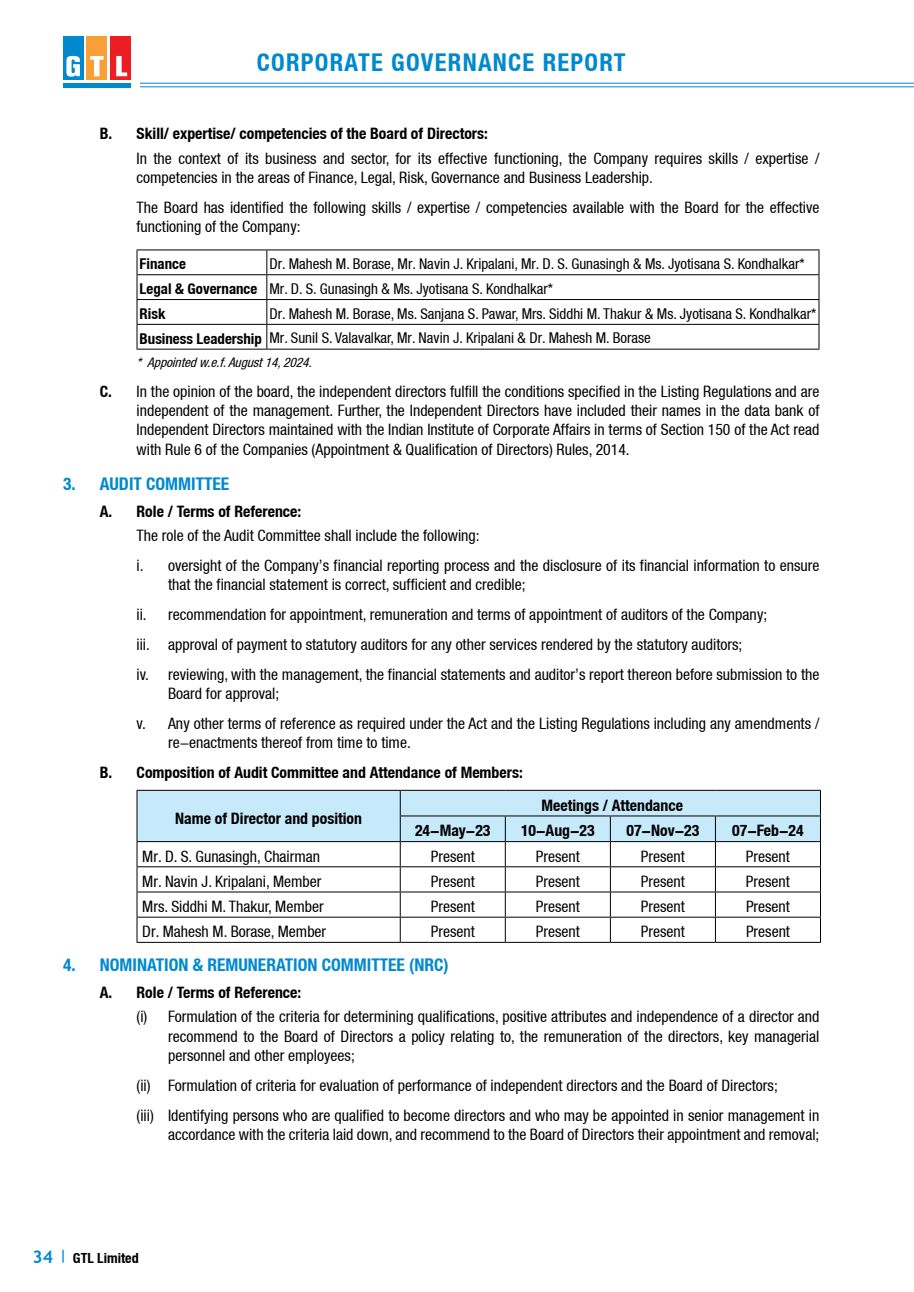
<style>
.page{position:relative;width:914px;height:1292px;background:#fff}
.page>*{position:absolute;margin:0;border:0;box-sizing:border-box;transform-origin:0 0}
.t1{font:700 condensed 24.5px "Helvetica Neue LT";letter-spacing:.05em;color:#0089cf}
.t2{font:700 condensed 17.5px "Helvetica Neue LT";color:#0089cf}
.t3{font:condensed 15.75px/19.2px "Helvetica Neue LT";color:#000}
.t4{font:700 condensed 15.75px "Helvetica Neue LT";color:#000}
.t5{font:condensed 14.88px/25px "Helvetica Neue LT";color:#000}
.t6{font:700 condensed 14.88px "Helvetica Neue LT";color:#000}
.t7{font:700 condensed 14px "Helvetica Neue LT";color:#000}
.t8{font:italic condensed 13.12px "Helvetica Neue LT";color:#000}
.s1{font-weight:700}
.s2{font-family:"Trebuchet MS";font-stretch:normal;font-size:17.5px;color:#0089cf}
</style>
<div class="page">
<svg style="left:62px;top:1249px;width:2px;height:13px"></svg>
<svg style="left:83px;top:36px;width:4px;height:44px"></svg>
<hr style="left:63px;top:83px;width:68px;height:4px;background:#0089cf">
<div style="left:63px;top:36px;width:20px;height:44px;background:#0089cf"></div>
<div style="left:87px;top:36px;width:20px;height:44px;background:#f99f38"></div>
<div style="left:110px;top:36px;width:21px;height:44px;background:#ed1d24"></div>
<svg style="left:116px;top:56px;width:11px;height:20px"></svg>
<svg style="left:90px;top:56px;width:13px;height:20px"></svg>
<svg style="left:66px;top:56px;width:14px;height:21px"></svg>
<hr style="left:140px;top:83px;width:774px;height:1px;background:#0089cf">
<hr style="left:140px;top:86px;width:774px;height:1px;background:#0089cf">
<hr style="left:136px;top:274px;width:131px;height:1px;background:#000">
<hr style="left:267px;top:274px;width:552px;height:1px;background:#000">
<hr style="left:136px;top:299px;width:131px;height:1px;background:#000">
<hr style="left:267px;top:299px;width:552px;height:1px;background:#000">
<hr style="left:136px;top:324px;width:131px;height:1px;background:#000">
<hr style="left:267px;top:324px;width:552px;height:1px;background:#000">
<svg style="left:266px;top:250px;width:1px;height:99px"></svg>
<hr style="left:136px;top:249px;width:131px;height:1px;background:#000">
<hr style="left:267px;top:249px;width:552px;height:1px;background:#000">
<svg style="left:136px;top:250px;width:1px;height:99px"></svg>
<svg style="left:818px;top:250px;width:1px;height:99px"></svg>
<hr style="left:136px;top:349px;width:131px;height:1px;background:#000">
<hr style="left:267px;top:349px;width:552px;height:1px;background:#000">
<svg style="left:136px;top:790px;width:685px;height:152px"></svg>
<hr style="left:136px;top:942px;width:264px;height:1px;background:#000">
<hr style="left:400px;top:942px;width:105px;height:1px;background:#000">
<hr style="left:505px;top:942px;width:105px;height:1px;background:#000">
<hr style="left:610px;top:942px;width:105px;height:1px;background:#000">
<hr style="left:715px;top:942px;width:105px;height:1px;background:#000">
<h1 class="t1" style="left:257px;top:48px;width:370px">CORPORATE GOVERNANCE REPORT</h1>
<p class="t4" style="left:100px;top:124px;width:389px">B. Skill/ expertise/ competencies of the Board of Directors:</p>
<p class="t3" style="left:136px;top:148px;width:684px">In the context of its business and sector, for its effective functioning, the Company requires skills / expertise / competencies in the areas of Finance, Legal, Risk, Governance and Business Leadership.</p>
<p class="t3" style="left:136px;top:197px;width:684px">The Board has identified the following skills / expertise / competencies available with the Board for the effective functioning of the Company:</p>
<p class="t6" style="left:140px;top:255px;width:48px">Finance</p>
<p class="t5" style="left:140px;top:251px;width:666px;text-indent:130px">Dr. Mahesh M. Borase, Mr. Navin J. Kripalani, Mr. D. S. Gunasingh &amp; Ms. Jyotisana S. Kondhalkar*<br><span class="s1">Legal &amp; Governance</span> Mr. D. S. Gunasingh &amp; Ms. Jyotisana S. Kondhalkar*<br><span class="s1">Risk</span></p>
<p class="t5" style="left:140px;top:301px;width:678px;text-indent:130px">Dr. Mahesh M. Borase, Ms. Sanjana S. Pawar, Mrs. Siddhi M. Thakur &amp; Ms. Jyotisana S. Kondhalkar*<br><span class="s1">Business Leadership</span> Mr. Sunil S. Valavalkar, Mr. Navin J. Kripalani &amp; Dr. Mahesh M. Borase</p>
<p class="t8" style="left:136px;top:355px;width:180px">* Appointedw.e.f.August14,2024.</p>
<p class="t3" style="left:137px;top:381px;width:684px;text-align:justify;text-indent:-37px"><span class="s1">C.</span> In the opinion of the board, the independent directors fulfill the conditions specified in the Listing Regulations and are independent of the management. Further, the Independent Directors have included their names in the data bank of Independent Directors maintained with the Indian Institute of Corporate Affairs in terms of Section 150 of the Act read with Rule 6 of the Companies (Appointment &amp; Qualification of Directors) Rules, 2014.</p>
<p class="t2" style="left:63px;top:473px;width:168px">3. AUDIT COMMITTEE</p>
<p class="t4" style="left:100px;top:501px;width:203px">A. Role / Terms of Reference:</p>
<p class="t3" style="left:136px;top:521px;width:684px;line-height:29.8px">The role of the Audit Committee shall include the following:<br>i. oversight of the Company’s financial reporting process and the disclosure of its financial information to ensure</p>
<p class="t3" style="left:136px;top:570px;width:684px;line-height:29.8px;text-indent:32px">that the financial statement is correct, sufficient and credible;<br>ii. recommendation for appointment, remuneration and terms of appointment of auditors of the Company;<br>iii. approval of payment to statutory auditors for any other services rendered by the statutory auditors;<br>iv. reviewing, with the management, the financial statements and auditor’s report thereon before submission to the</p>
<p class="t3" style="left:136px;top:678px;width:684px;line-height:29.8px;text-indent:32px">Board for approval;<br>v. Any other terms of reference as required under the Act and the Listing Regulations including any amendments /</p>
<p class="t3" style="left:168px;top:732px;width:244px">re-enactments thereof from time to time.</p>
<p class="t4" style="left:100px;top:762px;width:424px">B. Composition of Audit Committee and Attendance of Members:</p>
<p class="t4" style="left:175px;top:808px;width:188px">Name of Director and position</p>
<p class="t4" style="left:541px;top:795px;width:143px">Meetings / Attendance</p>
<p class="t4" style="left:415px;top:821px;width:77px">24-May-23</p>
<p class="t4" style="left:521px;top:821px;width:75px">10-Aug-23</p>
<p class="t4" style="left:626px;top:821px;width:74px">07-Nov-23</p>
<p class="t4" style="left:732px;top:821px;width:73px">07-Feb-24</p>
<p class="t3" style="left:142px;top:846px;width:179px">Mr. D. S. Gunasingh, Chairman</p>
<p class="t3" style="left:431px;top:846px;width:46px">Present</p>
<p class="t3" style="left:536px;top:846px;width:46px">Present</p>
<p class="t3" style="left:641px;top:846px;width:46px">Present</p>
<p class="t3" style="left:746px;top:846px;width:46px">Present</p>
<p class="t3" style="left:142px;top:871px;width:181px">Mr. Navin J. Kripalani, Member</p>
<p class="t3" style="left:431px;top:871px;width:46px">Present</p>
<p class="t3" style="left:536px;top:871px;width:46px">Present</p>
<p class="t3" style="left:641px;top:871px;width:46px">Present</p>
<p class="t3" style="left:746px;top:871px;width:46px">Present</p>
<p class="t3" style="left:142px;top:896px;width:183px">Mrs. Siddhi M. Thakur, Member</p>
<p class="t3" style="left:431px;top:896px;width:46px">Present</p>
<p class="t3" style="left:536px;top:896px;width:46px">Present</p>
<p class="t3" style="left:641px;top:896px;width:46px">Present</p>
<p class="t3" style="left:746px;top:896px;width:46px">Present</p>
<p class="t3" style="left:142px;top:921px;width:185px">Dr. Mahesh M. Borase, Member</p>
<p class="t3" style="left:431px;top:921px;width:46px">Present</p>
<p class="t3" style="left:536px;top:921px;width:46px">Present</p>
<p class="t3" style="left:641px;top:921px;width:46px">Present</p>
<p class="t3" style="left:746px;top:921px;width:46px">Present</p>
<p class="t2" style="left:63px;top:954px;width:387px">4. NOMINATION &amp; REMUNERATION COMMITTEE (NRC)</p>
<p class="t4" style="left:100px;top:982px;width:203px">A. Role / Terms of Reference:</p>
<p class="t3" style="left:168px;top:1007px;width:653px;text-align:justify;text-indent:-32px">(i) Formulation of the criteria for determining qualifications, positive attributes and independence of a director and recommend to the Board of Directors a policy relating to, the remuneration of the directors, key managerial personnel and other employees;</p>
<p class="t3" style="left:136px;top:1070px;width:684px;line-height:29.8px">(ii) Formulation of criteria for evaluation of performance of independent directors and the Board of Directors;<br>(iii) Identifying persons who are qualified to become directors and who may be appointed in senior management in</p>
<p class="t3" style="left:168px;top:1124px;width:652px">accordance with the criteria laid down, and recommend to the Board of Directors their appointment and removal;</p>
<p class="t7" style="left:33px;top:1249px;width:108px"><span class="s2">34</span> GTL Limited</p>
</div>
